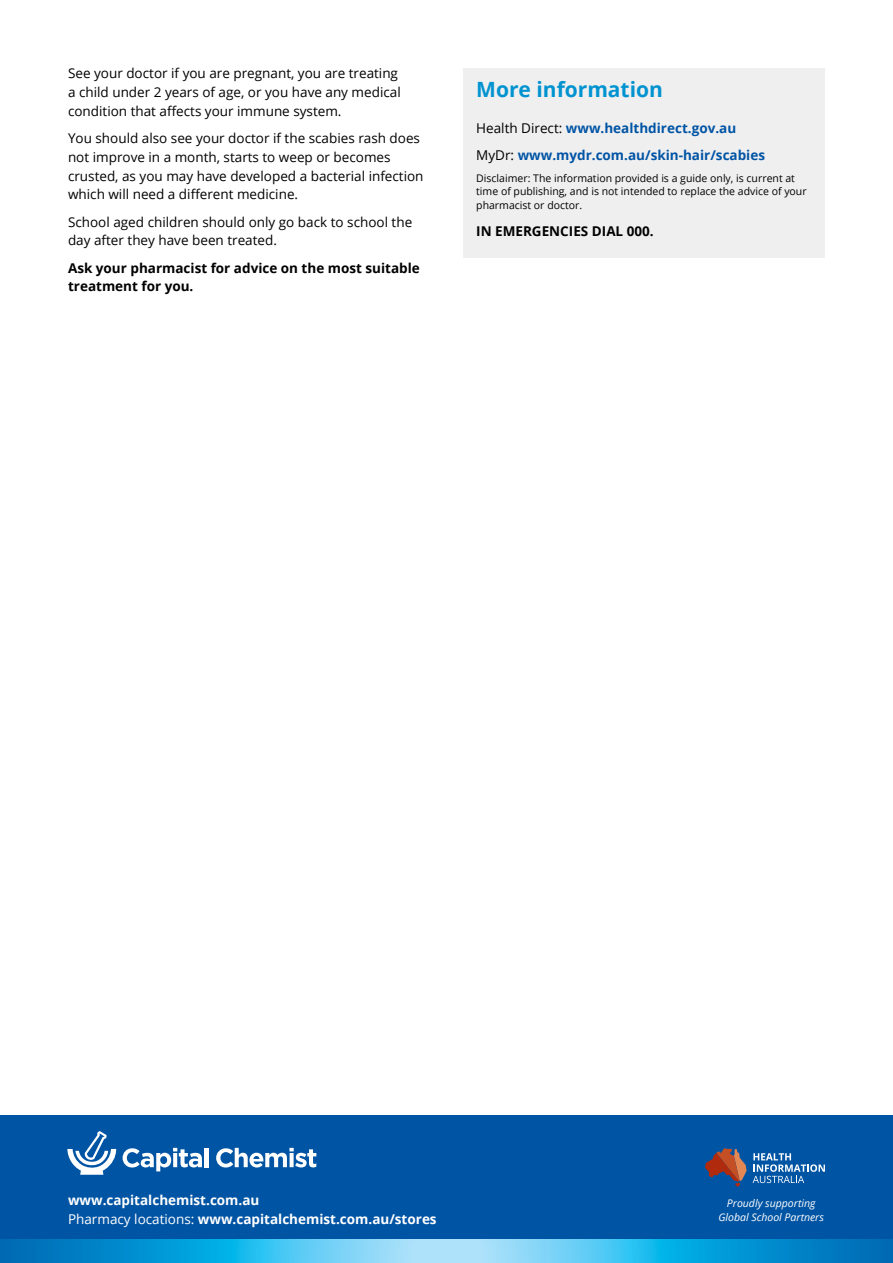
<style>
.page{position:relative;width:893px;height:1263px;background:#fff}
.page>*{position:absolute;margin:0;border:0;box-sizing:border-box;transform-origin:0 0}
.t1{font:700 21px "Open Sans";color:#0093d0}
.t2{font:13.5px/18.8px "Open Sans";color:#000}
.t3{font:700 13.5px/18.8px "Open Sans";color:#000}
.t4{font:700 13.5px/18.8px "Open Sans";color:#fff}
.t5{font:700 13.5px/27.3px "Open Sans";color:#0054a4}
.t6{font:10.5px/13.5px "Open Sans";color:#000}
.t7{font:italic 10.5px/13.5px "Open Sans";color:#fff;text-align:center}
.s1{font-weight:400;color:#000}
.s2{font-weight:400}
</style>
<div class="page">
<div style="left:0;top:1115px;width:893px;height:148px;background:#0054a4"></div>
<svg style="left:0;top:1240px;width:893px;height:23px;background:#36ade0"></svg>
<svg style="left:753px;top:1153px;width:72px;height:30px"></svg>
<svg style="left:705px;top:1148px;width:41px;height:38px"></svg>
<svg style="left:216px;top:1148px;width:100px;height:19px"></svg>
<svg style="left:123px;top:1148px;width:79px;height:23px"></svg>
<hr style="left:204px;top:1148px;width:4px;height:19px;background:#fff">
<svg style="left:67px;top:1131px;width:49px;height:44px"></svg>
<div style="left:463px;top:68px;width:362px;height:189px;background:#efeff0"></div>
<p class="t2" style="left:68px;top:64px;width:334px">See your doctor if you are pregnant, you are treating a child under 2 years of age, or you have any medical condition that affects your immune system.</p>
<p class="t2" style="left:68px;top:129px;width:357px">You should also see your doctor if the scabies rash does not improve in a month, starts to weep or becomes crusted, as you may have developed a bacterial infection which will need a different medicine.</p>
<p class="t2" style="left:68px;top:212px;width:346px">School aged children should only go back to school the day after they have been treated.</p>
<p class="t3" style="left:68px;top:258px;width:353px">Ask your pharmacist for advice on the most suitable treatment for you.</p>
<h1 class="t1" style="left:476px;top:74px;width:188px">More information</h1>
<p class="t5" style="left:476px;top:114px;width:290px"><span class="s1">Health Direct:</span> www.healthdirect.gov.au<br><span class="s1">MyDr:</span> www.mydr.com.au/skin-hair/scabies</p>
<p class="t6" style="left:476px;top:171px;width:332px">Disclaimer: The information provided is a guide only, is current at time of publishing, and is not intended to replace the advice of your pharmacist or doctor.</p>
<p class="t3" style="left:476px;top:222px;width:179px">IN EMERGENCIES DIAL 000.</p>
<p class="t4" style="left:68px;top:1190px;width:370px">www.capitalchemist.com.au<br><span class="s2">Pharmacy locations:</span> www.capitalchemist.com.au/stores</p>
<p class="t7" style="left:718px;top:1196px;width:107px">Proudly supporting<br>Global School Partners</p>
</div>
